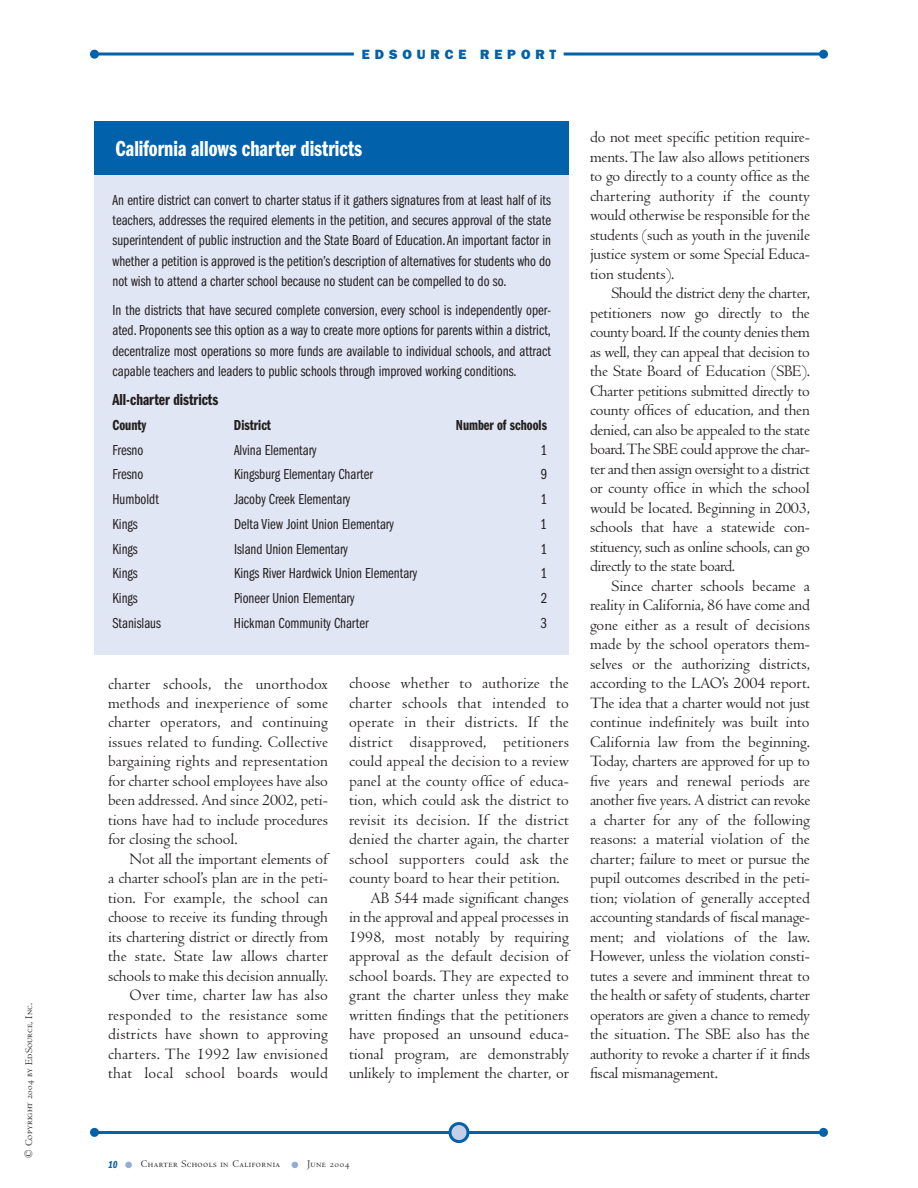
<style>
.page{position:relative;width:918px;height:1188px;background:#fff}
.page>*{position:absolute;margin:0;border:0;box-sizing:border-box;transform-origin:0 0}
.t1{font:22.5px "Franklin Gothic Demi Cmpr";color:#fff}
.t2{font:16.5px/19.5px "Centaur";color:#231f20;text-align:justify}
.t3{font:16.5px "Franklin Gothic Demi Cmpr";color:#231f20}
.t4{font:15px/20.2px "Franklin Gothic Book Cmpr";color:#231f20;text-align:justify}
.t5{font:15px "Franklin Gothic Demi Cmpr";color:#231f20}
.t6{font:800 13.5px "Franklin Gothic";letter-spacing:.36em;color:#0161aa}
.t7{font:10.5px "Centaur MT SC";letter-spacing:.035em;color:#231f20}
.s1{font-family:"Franklin Gothic Demi Cmpr Ital";color:#0161aa}
.s2{color:#93acd6}
</style>
<div class="page">
<svg style="left:99px;top:52px;width:255px;height:4px"></svg>
<svg style="left:564px;top:52px;width:255px;height:4px"></svg>
<div style="left:90px;top:50px;width:9px;height:9px;background:#0161aa;border-radius:50%"></div>
<div style="left:819px;top:50px;width:9px;height:9px;background:#0161aa;border-radius:50%"></div>
<hr style="left:93px;top:1131px;width:731px;height:3px;background:#0161aa">
<div style="left:90px;top:1128px;width:9px;height:9px;background:#0161aa;border-radius:50%"></div>
<div style="left:819px;top:1128px;width:9px;height:9px;background:#0161aa;border-radius:50%"></div>
<svg style="left:448px;top:1122px;width:22px;height:21px"></svg>
<div style="left:94px;top:167px;width:475px;height:488px;background:#e0e6f3"></div>
<div style="left:94px;top:122px;width:475px;height:54px;background:#0161aa"></div>
<p class="t7" style="left:25px;top:1158px;width:157px;rotate:-90deg">© Copyright 2004 by EdSource, Inc.</p>
<p class="t6" style="left:362px;top:49px;width:196px">EDSOURCE REPORT</p>
<h1 class="t1" style="left:116px;top:141px;width:248px">California allows charter districts</h1>
<p class="t4" style="left:112px;top:191px;width:440px">An entire district can convert to charter status if it gathers signatures from at least half of its teachers, addresses the required elements in the petition, and secures approval of the state superintendent of public instruction and the State Board of Education. An important factor in whether a petition is approved is the petition’s description of alternatives for students who do not wish to attend a charter school because no student can be compelled to do so.</p>
<p class="t4" style="left:112px;top:301px;width:440px">In the districts that have secured complete conversion, every school is independently oper&shy;ated. Proponents see this option as a way to create more options for parents within a district, decentralize most operations so more funds are available to individual schools, and attract capable teachers and leaders to public schools through improved working conditions.</p>
<p class="t3" style="left:112px;top:394px;width:107px">All-charter districts</p>
<p class="t5" style="left:112px;top:420px;width:35px">County</p>
<p class="t5" style="left:234px;top:420px;width:39px">District</p>
<p class="t5" style="left:456px;top:420px;width:93px">Number of schools</p>
<p class="t4" style="left:112px;top:441px;width:32px">Fresno</p>
<p class="t4" style="left:234px;top:441px;width:84px">Alvina Elementary</p>
<p class="t4" style="left:541px;top:441px;width:8px">1</p>
<p class="t4" style="left:112px;top:465px;width:32px">Fresno</p>
<p class="t4" style="left:234px;top:465px;width:141px">Kingsburg Elementary Charter</p>
<p class="t4" style="left:541px;top:465px;width:8px">9</p>
<p class="t4" style="left:112px;top:490px;width:48px">Humboldt</p>
<p class="t4" style="left:234px;top:490px;width:118px">Jacoby Creek Elementary</p>
<p class="t4" style="left:541px;top:490px;width:8px">1</p>
<p class="t4" style="left:112px;top:515px;width:27px">Kings</p>
<p class="t4" style="left:234px;top:515px;width:161px">Delta View Joint Union Elementary</p>
<p class="t4" style="left:541px;top:515px;width:8px">1</p>
<p class="t4" style="left:112px;top:540px;width:27px">Kings</p>
<p class="t4" style="left:234px;top:540px;width:115px">Island Union Elementary</p>
<p class="t4" style="left:541px;top:540px;width:8px">1</p>
<p class="t4" style="left:112px;top:564px;width:27px">Kings</p>
<p class="t4" style="left:234px;top:564px;width:185px">Kings River Hardwick Union Elementary</p>
<p class="t4" style="left:541px;top:564px;width:8px">1</p>
<p class="t4" style="left:112px;top:589px;width:27px">Kings</p>
<p class="t4" style="left:234px;top:589px;width:122px">Pioneer Union Elementary</p>
<p class="t4" style="left:541px;top:589px;width:8px">2</p>
<p class="t4" style="left:112px;top:614px;width:50px">Stanislaus</p>
<p class="t4" style="left:234px;top:614px;width:136px">Hickman Community Charter</p>
<p class="t4" style="left:541px;top:614px;width:8px">3</p>
<p class="t2" style="left:108px;top:676px;width:222px">charter schools, the unorthodox methods and inexperience of some charter operators, and continuing issues related to funding. Collective bargaining rights and representation for charter school employees have also been addressed. And since 2002, peti&shy;tions have had to include procedures for closing the school.</p>
<p class="t2" style="left:108px;top:851px;width:222px;text-align:right">Not all the important elements of<br>a charter school’s plan are in the peti&shy;tion. For example, the school can choose to receive its funding through its chartering district or directly from the state. State law allows charter schools to make this decision annually.<br>Over time, charter law has also responded to the resistance some districts have shown to approving charters. The 1992 law envisioned that local school boards would</p>
<p class="t2" style="left:349px;top:676px;width:222px">choose whether to authorize the</p>
<p class="t2" style="left:349px;top:695px;width:222px">charter schools that intended to</p>
<p class="t2" style="left:349px;top:715px;width:222px">operate in their districts. If the</p>
<p class="t2" style="left:349px;top:734px;width:222px">district disapproved, petitioners</p>
<p class="t2" style="left:349px;top:754px;width:221px">could appeal the decision to a review</p>
<p class="t2" style="left:349px;top:773px;width:221px">panel at the county office of educa-</p>
<p class="t2" style="left:349px;top:793px;width:222px">tion, which could ask the district to</p>
<p class="t2" style="left:349px;top:812px;width:222px">revisit its decision. If the district</p>
<p class="t2" style="left:349px;top:832px;width:222px">denied the charter again, the charter</p>
<p class="t2" style="left:349px;top:851px;width:221px">school supporters could ask the</p>
<p class="t2" style="left:349px;top:871px;width:212px">county board to hear their petition.</p>
<p class="t2" style="left:371px;top:890px;width:200px">AB 544 made significant changes</p>
<p class="t2" style="left:349px;top:910px;width:221px">in the approval and appeal processes in</p>
<p class="t2" style="left:349px;top:929px;width:222px">1998, most notably by requiring</p>
<p class="t2" style="left:349px;top:949px;width:222px">approval as the default decision of</p>
<p class="t2" style="left:349px;top:968px;width:222px">school boards. They are expected to</p>
<p class="t2" style="left:349px;top:988px;width:221px">grant the charter unless they make</p>
<p class="t2" style="left:349px;top:1007px;width:221px">written findings that the petitioners</p>
<p class="t2" style="left:349px;top:1027px;width:221px">have proposed an unsound educa-</p>
<p class="t2" style="left:349px;top:1046px;width:221px">tional program, are demonstrably</p>
<p class="t2" style="left:349px;top:1066px;width:221px">unlikely to implement the charter, or</p>
<p class="t2" style="left:590px;top:130px;width:222px">do not meet specific petition require&shy;ments. The law also allows petitioners to go directly to a county office as the chartering authority if the county would otherwise be responsible for the students (such as youth in the juvenile justice system or some Special Educa&shy;tion students).</p>
<p class="t2" style="left:590px;top:286px;width:222px;text-indent:22px">Should the district deny the charter, petitioners now go directly to the county board. If the county denies them as well, they can appeal that decision to the State Board of Education (SBE).<br>Charter petitions submitted directly to county offices of education, and then denied, can also be appealed to the state board. The SBE could approve the char&shy;ter and then assign oversight to a district or county office in which the school would be located. Beginning in 2003, schools that have a statewide con&shy;stituency, such as online schools, can go directly to the state board.</p>
<p class="t2" style="left:590px;top:578px;width:222px;text-indent:22px">Since charter schools became a reality in California, 86 have come and gone either as a result of decisions made by the school operators them&shy;selves or the authorizing districts, according to the LAO’s 2004 report.<br>The idea that a charter would not just continue indefinitely was built into California law from the beginning.<br>Today, charters are approved for up to five years and renewal periods are another five years. A district can revoke a charter for any of the following reasons: a material violation of the charter; failure to meet or pursue the pupil outcomes described in the peti&shy;tion; violation of generally accepted accounting standards of fiscal manage&shy;ment; and violations of the law.<br>However, unless the violation consti&shy;tutes a severe and imminent threat to the health or safety of students, charter operators are given a chance to remedy the situation. The SBE also has the authority to revoke a charter if it finds fiscal mismanagement.</p>
<p class="t7" style="left:108px;top:1160px;width:243px"><span class="s1">10</span> <span class="s2">●</span> Charter Schools in California <span class="s2">●</span> June 2004</p>
</div>
